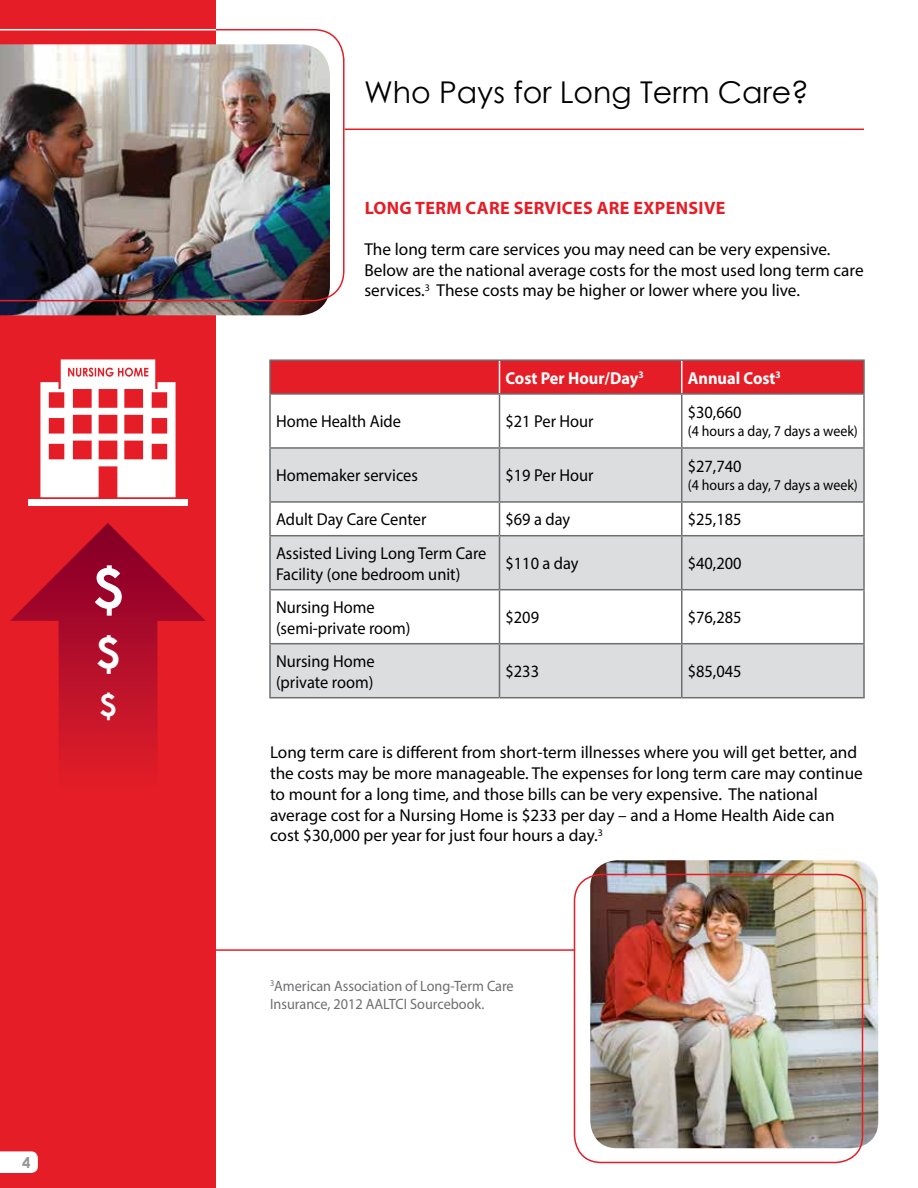
<style>
.page{position:relative;width:918px;height:1188px;background:#fff}
.page>*{position:absolute;margin:0;border:0;box-sizing:border-box;transform-origin:0 0}
.t1{font:700 54px "Century Gothic";color:#fff}
.t2{font:700 42px "Century Gothic";color:#fff}
.t3{font:30px "Century Gothic";color:#000}
.t4{font:700 30px "Century Gothic";color:#fff}
.t5{font:700 18px "Myriad Pro";letter-spacing:.02em;color:#e51d26}
.t6{font:17.25px/20.7px "Myriad Pro";color:#000}
.t7{font:17.25px/20.7px "Myriad Pro";color:#000;scale:.95 1}
.t8{font:700 17.25px "Myriad Pro";color:#fff;scale:.95 1}
.t9{font:15px/18px "Myriad Pro";color:#6d6e71;scale:.95 1}
.t10{font:15px "Myriad Pro";color:#000;scale:.93 1}
.t11{font:700 15px "Century Gothic";color:#939598}
</style>
<div class="page">
<div style="left:0;top:0;width:216px;height:1188px;background:#e51d26"></div>
<hr style="left:345px;top:129px;width:519px;height:1px;background:#e51d26">
<img style="left:0;top:301px;width:327px;height:14px">
<img style="left:0;top:29px;width:345px;height:272px">
<hr style="left:216px;top:949px;width:359px;height:2px;background:#e51d26">
<svg style="left:0;top:1151px;width:38px;height:22px"></svg>
<hr style="left:0;top:29px;width:216px;height:1px;background:#fff">
<div style="left:271px;top:361px;width:592px;height:32px;background:#e51d26"></div>
<svg style="left:271px;top:449px;width:592px;height:248px;fill:#dcddde"></svg>
<hr style="left:499px;top:361px;width:1px;height:32px;background:#fff">
<hr style="left:681px;top:361px;width:2px;height:32px;background:#fff">
<hr style="left:269px;top:359px;width:231px;height:2px;background:#6d6e71">
<hr style="left:269px;top:361px;width:2px;height:32px;background:#6d6e71">
<hr style="left:500px;top:359px;width:182px;height:2px;background:#6d6e71">
<hr style="left:682px;top:359px;width:183px;height:2px;background:#6d6e71">
<hr style="left:863px;top:361px;width:2px;height:32px;background:#6d6e71">
<hr style="left:269px;top:393px;width:231px;height:2px;background:#6d6e71">
<hr style="left:269px;top:395px;width:2px;height:52px;background:#6d6e71">
<hr style="left:500px;top:393px;width:182px;height:2px;background:#6d6e71">
<hr style="left:499px;top:395px;width:1px;height:52px;background:#6d6e71">
<hr style="left:682px;top:393px;width:183px;height:2px;background:#6d6e71">
<hr style="left:681px;top:395px;width:2px;height:52px;background:#6d6e71">
<hr style="left:863px;top:395px;width:2px;height:52px;background:#6d6e71">
<hr style="left:269px;top:447px;width:231px;height:2px;background:#6d6e71">
<hr style="left:269px;top:449px;width:2px;height:52px;background:#6d6e71">
<hr style="left:500px;top:447px;width:182px;height:2px;background:#6d6e71">
<hr style="left:499px;top:449px;width:1px;height:52px;background:#6d6e71">
<hr style="left:682px;top:447px;width:183px;height:2px;background:#6d6e71">
<hr style="left:681px;top:449px;width:2px;height:52px;background:#6d6e71">
<hr style="left:863px;top:449px;width:2px;height:52px;background:#6d6e71">
<hr style="left:269px;top:501px;width:231px;height:2px;background:#6d6e71">
<hr style="left:269px;top:503px;width:2px;height:32px;background:#6d6e71">
<hr style="left:500px;top:501px;width:182px;height:2px;background:#6d6e71">
<hr style="left:499px;top:503px;width:1px;height:32px;background:#6d6e71">
<hr style="left:682px;top:501px;width:183px;height:2px;background:#6d6e71">
<hr style="left:681px;top:503px;width:2px;height:32px;background:#6d6e71">
<hr style="left:863px;top:503px;width:2px;height:32px;background:#6d6e71">
<hr style="left:269px;top:535px;width:231px;height:1px;background:#6d6e71">
<hr style="left:269px;top:536px;width:2px;height:53px;background:#6d6e71">
<hr style="left:500px;top:535px;width:182px;height:1px;background:#6d6e71">
<hr style="left:499px;top:536px;width:1px;height:53px;background:#6d6e71">
<hr style="left:682px;top:535px;width:183px;height:1px;background:#6d6e71">
<hr style="left:681px;top:536px;width:2px;height:53px;background:#6d6e71">
<hr style="left:863px;top:536px;width:2px;height:53px;background:#6d6e71">
<hr style="left:269px;top:589px;width:231px;height:1px;background:#6d6e71">
<hr style="left:269px;top:590px;width:2px;height:53px;background:#6d6e71">
<hr style="left:500px;top:589px;width:182px;height:1px;background:#6d6e71">
<hr style="left:499px;top:590px;width:1px;height:53px;background:#6d6e71">
<hr style="left:682px;top:589px;width:183px;height:1px;background:#6d6e71">
<hr style="left:681px;top:590px;width:2px;height:53px;background:#6d6e71">
<hr style="left:863px;top:590px;width:2px;height:53px;background:#6d6e71">
<hr style="left:269px;top:643px;width:231px;height:1px;background:#6d6e71">
<hr style="left:269px;top:644px;width:2px;height:53px;background:#6d6e71">
<hr style="left:500px;top:643px;width:182px;height:1px;background:#6d6e71">
<hr style="left:499px;top:644px;width:1px;height:53px;background:#6d6e71">
<hr style="left:682px;top:643px;width:183px;height:1px;background:#6d6e71">
<hr style="left:681px;top:644px;width:2px;height:53px;background:#6d6e71">
<hr style="left:863px;top:644px;width:2px;height:53px;background:#6d6e71">
<hr style="left:269px;top:697px;width:231px;height:1px;background:#6d6e71">
<hr style="left:500px;top:697px;width:182px;height:1px;background:#6d6e71">
<hr style="left:682px;top:697px;width:183px;height:1px;background:#6d6e71">
<img style="left:590px;top:860px;width:288px;height:288px">
<div style="left:574px;top:874px;width:289px;height:289px;border:2px solid #e51d26;border-radius:27px"></div>
<svg style="left:40px;top:359px;width:136px;height:138px"></svg>
<div style="left:28px;top:499px;width:160px;height:7px;background:#fff"></div>
<svg style="left:10px;top:523px;width:196px;height:242px"></svg>
<h1 class="t1" style="left:93px;top:547px;width:32px">$</h1>
<h2 class="t2" style="left:96px;top:621px;width:25px">$</h2>
<h3 class="t4" style="left:100px;top:682px;width:18px">$</h3>
<p class="t11" style="left:22px;top:1151px;width:10px">4</p>
<h3 class="t3" style="left:364px;top:71px;width:446px">Who Pays for Long Term Care?</h3>
<p class="t5" style="left:365px;top:196px;width:362px">LONG TERM CARE SERVICES ARE EXPENSIVE</p>
<p class="t6" style="left:364px;top:239px;width:501px">The long term care services you may need can be very expensive.<br>Below are the national average costs for the most used long term care services.<sup>3</sup> These costs may be higher or lower where you live.</p>
<p class="t8" style="left:506px;top:366px;width:147px">Cost Per Hour/Day<sup>3</sup></p>
<p class="t8" style="left:688px;top:366px;width:100px">Annual Cost<sup>3</sup></p>
<p class="t7" style="left:276px;top:411px;width:133px">Home Health Aide</p>
<p class="t7" style="left:506px;top:411px;width:94px">$21 Per Hour</p>
<p class="t7" style="left:276px;top:465px;width:151px">Homemaker services</p>
<p class="t7" style="left:506px;top:465px;width:94px">$19 Per Hour</p>
<p class="t7" style="left:688px;top:402px;width:58px">$30,660</p>
<p class="t10" style="left:688px;top:422px;width:184px">(4 hours a day, 7 days a week)</p>
<p class="t7" style="left:688px;top:456px;width:58px">$27,740</p>
<p class="t10" style="left:688px;top:476px;width:184px">(4 hours a day, 7 days a week)</p>
<p class="t7" style="left:276px;top:509px;width:160px">Adult Day Care Center</p>
<p class="t7" style="left:506px;top:509px;width:70px">$69 a day</p>
<p class="t7" style="left:688px;top:509px;width:58px">$25,185</p>
<p class="t7" style="left:276px;top:542px;width:223px">Assisted Living Long Term Care<br>Facility (one bedroom unit)</p>
<p class="t7" style="left:506px;top:553px;width:79px">$110 a day</p>
<p class="t7" style="left:688px;top:553px;width:58px">$40,200</p>
<p class="t7" style="left:276px;top:596px;width:143px">Nursing Home (semi-private room)</p>
<p class="t7" style="left:506px;top:607px;width:37px">$209</p>
<p class="t7" style="left:688px;top:607px;width:58px">$76,285</p>
<p class="t7" style="left:276px;top:650px;width:105px">Nursing Home (private room)</p>
<p class="t7" style="left:506px;top:661px;width:37px">$233</p>
<p class="t7" style="left:688px;top:661px;width:58px">$85,045</p>
<p class="t6" style="left:270px;top:742px;width:594px">Long term care is different from short-term illnesses where you will get better, and the costs may be more manageable. The expenses for long term care may continue to mount for a long time, and those bills can be very expensive. The national average cost for a Nursing Home is $233 per day – and a Home Health Aide can cost $30,000 per year for just four hours a day.<sup>3</sup></p>
<p class="t9" style="left:270px;top:976px;width:258px"><sup>3</sup>American Association of Long-Term Care<br>Insurance, 2012 AALTCI Sourcebook.</p>
</div>
